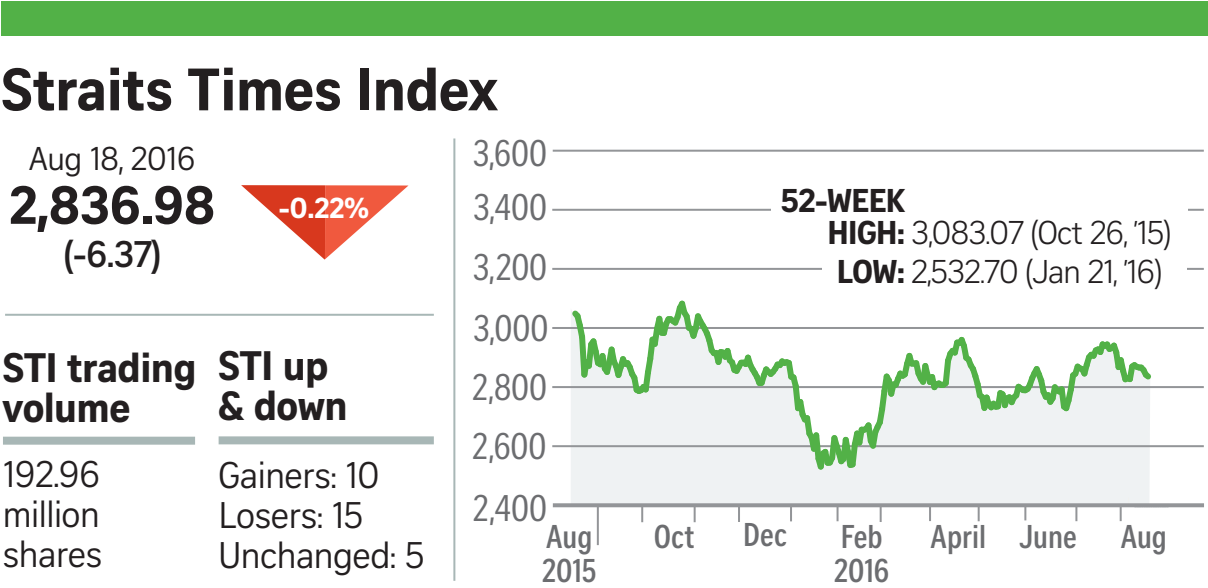
<style>
.page{position:relative;width:1208px;height:588px;background:#fff}
.page>*{position:absolute;margin:0;border:0;box-sizing:border-box;transform-origin:0 0}
.t1{font:700 58px "Curator Serp Text";letter-spacing:-.01em;color:#231f20}
.t2{font:700 52px "Curator Serp Text";color:#231f20}
.t3{font:700 40px/40px "Curator Serp Text";letter-spacing:-.015em;color:#231f20}
.t4{font:36px/40px "Curator Serp Text";letter-spacing:-.015em;color:#231f20;text-align:justify}
.t5{font:36px "Curator Head Cond ST Regular";color:#6c6d70}
.t6{font:700 36px "Curator Head ST Semi";color:#231f20}
.t7{font:32px/38.8px "Curator Head ST Light";letter-spacing:-.03em;color:#231f20}
.t8{font:700 32px/34px "Curator Head Cond ST Semi";color:#6c6d70}
.t9{font:32px "Curator Serp Text";letter-spacing:-.015em;color:#231f20}
.t10{font:700 32px "Curator Serp Text";letter-spacing:-.02em;color:#231f20}
.t11{font:700 28px "Curator Serp Text";color:#fff}
.s1{font-family:"Curator Serp Text";font-weight:700}
</style>
<div class="page">
<div style="left:571px;top:474px;width:578px;height:29px;background:#eff2f3"></div>
<div style="left:3px;top:437px;width:192px;height:8px;background:#a8b7b6"></div>
<div style="left:219px;top:436px;width:215px;height:8px;background:#a8b7b6"></div>
<hr style="left:5px;top:314px;width:429px;height:2px;background:#a8b7b6">
<hr style="left:453px;top:138px;width:2px;height:443px;background:#a8b7b6">
<hr style="left:552px;top:386px;width:652px;height:2px;background:#939598">
<hr style="left:552px;top:327px;width:652px;height:2px;background:#939598">
<hr style="left:553px;top:150px;width:651px;height:2px;background:#939598">
<hr style="left:552px;top:268px;width:652px;height:2px;background:#939598">
<hr style="left:552px;top:209px;width:652px;height:2px;background:#939598">
<div style="left:1px;top:1px;width:1207px;height:34px;background:#52b147"></div>
<svg style="left:694px;top:507px;width:2px;height:15px"></svg>
<svg style="left:738px;top:507px;width:2px;height:15px"></svg>
<svg style="left:790px;top:507px;width:2px;height:14px"></svg>
<svg style="left:837px;top:507px;width:2px;height:14px"></svg>
<svg style="left:880px;top:507px;width:2px;height:15px"></svg>
<svg style="left:929px;top:507px;width:2px;height:14px"></svg>
<svg style="left:641px;top:507px;width:2px;height:15px"></svg>
<hr style="left:597px;top:506px;width:2px;height:39px;background:#939598">
<svg style="left:978px;top:507px;width:2px;height:14px"></svg>
<svg style="left:1024px;top:507px;width:2px;height:13px"></svg>
<svg style="left:1075px;top:507px;width:2px;height:14px"></svg>
<svg style="left:1120px;top:507px;width:2px;height:14px"></svg>
<hr style="left:552px;top:445px;width:652px;height:2px;background:#939598">
<svg style="left:1134px;top:507px;width:35px;height:1px"></svg>
<svg style="left:567px;top:300px;width:590px;height:174px"></svg>
<svg style="left:553px;top:503px;width:651px;height:4px;fill:#939598"></svg>
<div style="left:771px;top:197px;width:417px;height:24px;background:#fff"></div>
<div style="left:823px;top:254px;width:364px;height:24px;background:#fff"></div>
<svg style="left:241px;top:185px;width:167px;height:75px"></svg>
<h1 class="t1" style="left:1px;top:54px;width:498px">Straits Times Index</h1>
<p class="t9" style="left:29px;top:140px;width:168px">Aug 18, 2016</p>
<h2 class="t2" style="left:9px;top:174px;width:207px">2,836.98</h2>
<p class="t6" style="left:63px;top:233px;width:99px">(-6.37)</p>
<p class="t11" style="left:279px;top:191px;width:92px">-0.22%</p>
<p class="t3" style="left:3px;top:347px;width:195px">STI trading volume</p>
<p class="t4" style="left:3px;top:454px;width:101px">192.96 million shares</p>
<p class="t3" style="left:219px;top:345px;width:131px">STI up &amp; down</p>
<p class="t4" style="left:219px;top:455px;width:208px;text-align:left">Gainers: 10<br>Losers: 15<br>Unchanged: 5</p>
<p class="t5" style="left:473px;top:133px;width:76px">3,600</p>
<p class="t5" style="left:473px;top:188px;width:76px">3,400</p>
<p class="t5" style="left:473px;top:247px;width:76px">3,200</p>
<p class="t5" style="left:473px;top:309px;width:77px">3,000</p>
<p class="t5" style="left:472px;top:368px;width:76px">2,800</p>
<p class="t5" style="left:472px;top:427px;width:76px">2,600</p>
<p class="t5" style="left:473px;top:489px;width:75px">2,400</p>
<p class="t8" style="left:546px;top:520px;width:48px">Aug</p>
<p class="t8" style="left:654px;top:520px;width:43px">Oct</p>
<p class="t8" style="left:542px;top:554px;width:56px">2015</p>
<p class="t10" style="left:781px;top:181px;width:126px">52-WEEK</p>
<p class="t7" style="left:828px;top:213px;width:345px"><span class="s1">HIGH:</span> 3,083.07 (Oct 26, ’15)<br><span class="s1">LOW:</span> 2,532.70 (Jan 21, ’16)</p>
<p class="t8" style="left:743px;top:518px;width:46px">Dec</p>
<p class="t8" style="left:834px;top:521px;width:56px">Feb<br>2016</p>
<p class="t8" style="left:931px;top:520px;width:148px">April June</p>
<p class="t8" style="left:1121px;top:520px;width:48px">Aug</p>
</div>
